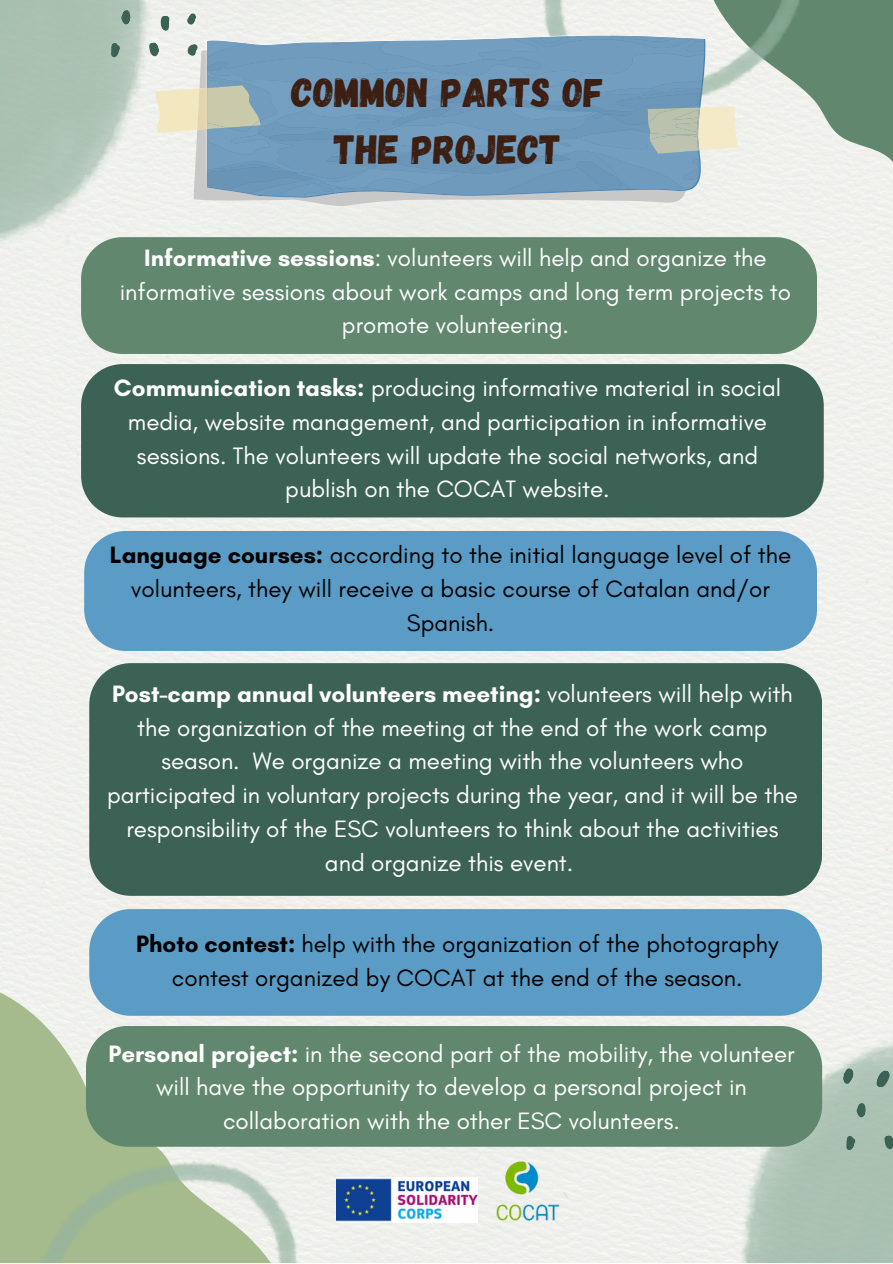
<style>
.page{position:relative;width:893px;height:1264px;background:#fff}
.page>*{position:absolute;margin:0;border:0;box-sizing:border-box;transform-origin:0 0}
.t1{font:40.65px/56.8px "Gagalin";color:#3c1f12;text-align:center}
.t2{font:24.15px/33.8px "Glacial Indifference";color:#fff;text-align:center}
.t3{font:24.15px/33.8px "Glacial Indifference";color:#000;text-align:center}
.s1{font-weight:700}
</style>
<div class="page">
<div style="left:0;top:0;width:892px;height:1262px;background:#eff0ec"></div>
<img style="left:738px;top:1029px;width:154px;height:233px">
<svg style="left:0;top:978px;width:286px;height:284px;background:#bdccad"></svg>
<img style="left:0;top:0;width:153px;height:256px">
<img style="left:32px;top:1160px;width:270px;height:102px">
<svg style="left:710px;top:0;width:182px;height:305px;background:#c2cfc4"></svg>
<img style="left:540px;top:0;width:269px;height:107px">
<svg style="left:121px;top:10px;width:10px;height:15px"></svg>
<svg style="left:111px;top:43px;width:9px;height:14px"></svg>
<svg style="left:843px;top:1068px;width:10px;height:16px"></svg>
<svg style="left:876px;top:1070px;width:13px;height:17px"></svg>
<svg style="left:856px;top:1102px;width:9px;height:15px"></svg>
<svg style="left:846px;top:1135px;width:9px;height:15px"></svg>
<svg style="left:884px;top:1135px;width:8px;height:14px"></svg>
<svg style="left:193px;top:197px;width:493px;height:9px;background:#dddedb"></svg>
<svg style="left:149px;top:13px;width:588px;height:184px;background:#96b3c6"></svg>
<img style="left:336px;top:1177px;width:141px;height:45px">
<img style="left:495px;top:1160px;width:66px;height:62px">
<div style="left:81px;top:237px;width:736px;height:117px;background:#61876e"></div>
<div style="left:81px;top:364px;width:742px;height:153px;background:#3c6255"></div>
<div style="left:84px;top:531px;width:733px;height:120px;background:#5a9cc6"></div>
<div style="left:89px;top:663px;width:733px;height:232px;background:#3c6255"></div>
<div style="left:89px;top:909px;width:733px;height:106px;background:#5a9cc6"></div>
<div style="left:86px;top:1025px;width:736px;height:121px;background:#61876e"></div>
<p class="t1" style="left:291px;top:62px;width:314px">COMMON PARTS OF<br>THE PROJECT</p>
<p class="t2" style="left:120px;top:241px;width:673px"><span class="s1">Informative sessions</span>: volunteers will help and organize the informative sessions about work camps and long term projects to promote volunteering.</p>
<p class="t2" style="left:114px;top:371px;width:668px"><span class="s1">Communication tasks:</span> producing informative material in social media, website management, and participation in informative sessions. The volunteers will update the social networks, and publish on the COCAT website.</p>
<p class="t3" style="left:110px;top:537px;width:683px"><span class="s1">Language courses:</span> according to the initial language level of the volunteers, they will receive a basic course of Catalan and/or<br>Spanish.</p>
<p class="t2" style="left:107px;top:676px;width:692px"><span class="s1">Post-camp annual volunteers meeting:</span> volunteers will help with the organization of the meeting at the end of the work camp season. We organize a meeting with the volunteers who participated in voluntary projects during the year, and it will be the responsibility of the ESC volunteers to think about the activities and organize this event.</p>
<p class="t3" style="left:136px;top:927px;width:643px"><span class="s1">Photo contest:</span> help with the organization of the photography contest organized by COCAT at the end of the season.</p>
<p class="t2" style="left:108px;top:1036px;width:687px"><span class="s1">Personal project:</span> in the second part of the mobility, the volunteer will have the opportunity to develop a personal project in collaboration with the other ESC volunteers.</p>
</div>
